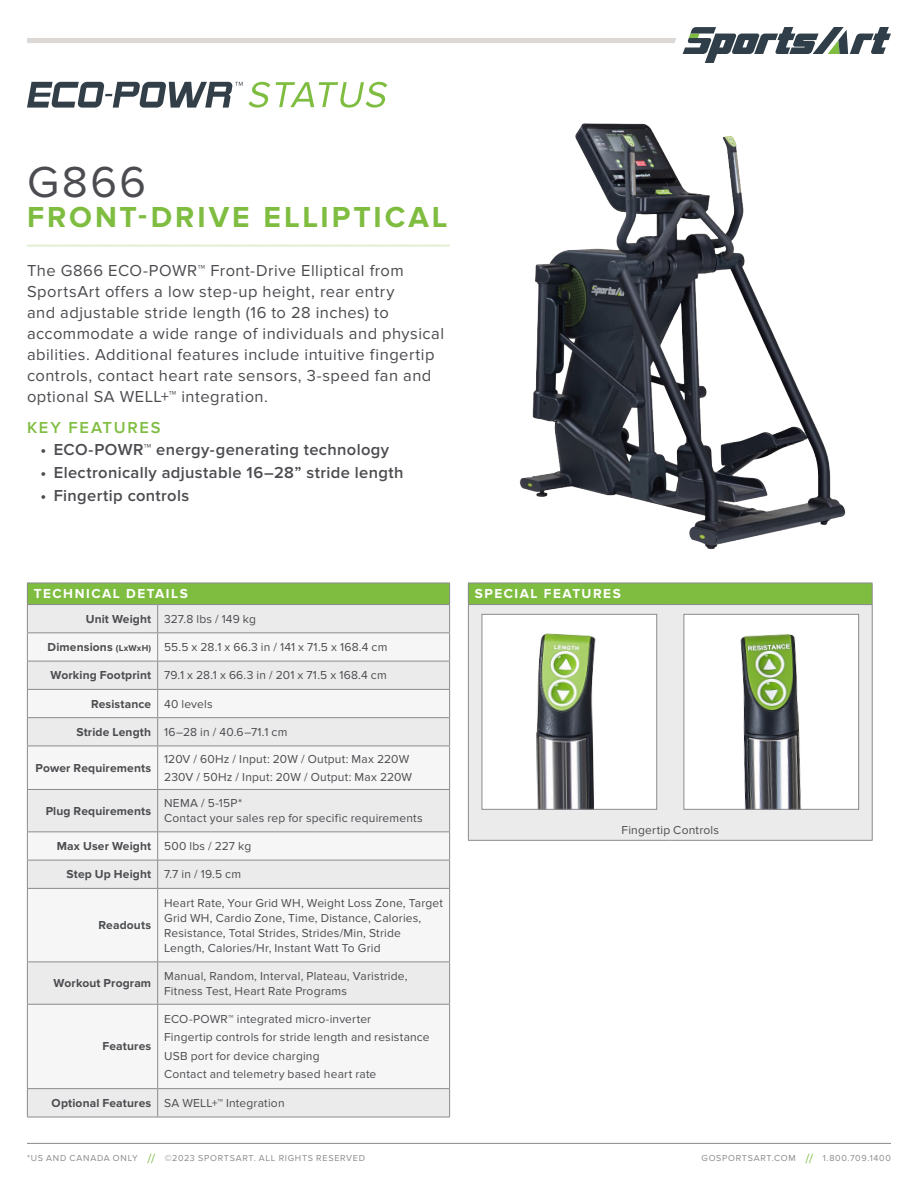
<style>
.page{position:relative;width:918px;height:1188px;background:#fff}
.page>*{position:absolute;margin:0;border:0;box-sizing:border-box;transform-origin:0 0}
.Product_Name{font:45px "Proxima Nova";color:#4b4c50}
.Product_Name-2{font:700 30px "Proxima Nova";letter-spacing:.1em;color:#7fbd41}
.Intro_Paragraph{font:16.5px/21px "Proxima Nova";letter-spacing:.03em;color:#4b4c50}
.t1{font:600 16.5px "Proxima Nova";letter-spacing:.025em;color:#4b4c50}
.Key_Features_Heading{font:600 16.5px "Proxima Nova";letter-spacing:.105em;color:#7fbd41}
.Technical_Details_He{font:700 13.5px "Proxima Nova";letter-spacing:.115em;color:#fff}
.Details_Body_Copy{font:12px/15px "Proxima Nova";letter-spacing:.015em;color:#4b4c50}
.Details_Category{font:700 12px "Proxima Nova";letter-spacing:.01em;color:#4b4c50}
.t2{font:9px "Proxima Nova";letter-spacing:.08em;color:#8b8a8e}
.s1{font-size:9px}
.s2{font-size:13.5px;color:#7fbd41}
</style>
<div class="page">
<hr style="left:27px;top:1143px;width:864px;height:1px;background:#8b8a8e">
<div style="left:27px;top:38px;width:649px;height:5px;background:#dcd8d5"></div>
<svg style="left:683px;top:27px;width:208px;height:36px"></svg>
<img style="left:519px;top:123px;width:327px;height:427px">
<div style="left:27px;top:583px;width:423px;height:22px;background:#7fbd41"></div>
<div style="left:28px;top:605px;width:421px;height:512px;background:#ebebeb"></div>
<svg style="left:28px;top:633px;width:421px;height:455px;fill:#f6f6f6"></svg>
<hr style="left:27px;top:583px;width:131px;height:1px;background:#8b8a8e">
<hr style="left:158px;top:583px;width:292px;height:1px;background:#8b8a8e">
<hr style="left:27px;top:604px;width:131px;height:1px;background:#8b8a8e">
<hr style="left:158px;top:604px;width:292px;height:1px;background:#8b8a8e">
<hr style="left:27px;top:632px;width:131px;height:1px;background:#8b8a8e">
<hr style="left:158px;top:632px;width:292px;height:1px;background:#8b8a8e">
<hr style="left:27px;top:661px;width:131px;height:1px;background:#8b8a8e">
<hr style="left:158px;top:661px;width:292px;height:1px;background:#8b8a8e">
<hr style="left:27px;top:689px;width:131px;height:1px;background:#8b8a8e">
<hr style="left:158px;top:689px;width:292px;height:1px;background:#8b8a8e">
<hr style="left:27px;top:717px;width:131px;height:1px;background:#8b8a8e">
<svg style="left:27px;top:583px;width:1px;height:163px"></svg>
<hr style="left:158px;top:717px;width:292px;height:1px;background:#8b8a8e">
<svg style="left:157px;top:605px;width:1px;height:141px"></svg>
<svg style="left:449px;top:583px;width:1px;height:163px"></svg>
<hr style="left:27px;top:746px;width:131px;height:1px;background:#8b8a8e">
<hr style="left:27px;top:746px;width:1px;height:43px;background:#8b8a8e">
<hr style="left:158px;top:746px;width:292px;height:1px;background:#8b8a8e">
<hr style="left:157px;top:746px;width:1px;height:43px;background:#8b8a8e">
<hr style="left:449px;top:746px;width:1px;height:43px;background:#8b8a8e">
<hr style="left:27px;top:789px;width:131px;height:1px;background:#8b8a8e">
<hr style="left:27px;top:790px;width:1px;height:41px;background:#8b8a8e">
<hr style="left:158px;top:789px;width:292px;height:1px;background:#8b8a8e">
<hr style="left:157px;top:790px;width:1px;height:41px;background:#8b8a8e">
<hr style="left:449px;top:790px;width:1px;height:41px;background:#8b8a8e">
<hr style="left:27px;top:831px;width:131px;height:1px;background:#8b8a8e">
<hr style="left:158px;top:831px;width:292px;height:1px;background:#8b8a8e">
<hr style="left:27px;top:860px;width:131px;height:1px;background:#8b8a8e">
<svg style="left:27px;top:832px;width:1px;height:56px"></svg>
<hr style="left:158px;top:860px;width:292px;height:1px;background:#8b8a8e">
<svg style="left:157px;top:832px;width:1px;height:56px"></svg>
<svg style="left:449px;top:832px;width:1px;height:56px"></svg>
<hr style="left:27px;top:888px;width:131px;height:1px;background:#8b8a8e">
<hr style="left:27px;top:889px;width:1px;height:73px;background:#8b8a8e">
<hr style="left:158px;top:888px;width:292px;height:1px;background:#8b8a8e">
<hr style="left:157px;top:889px;width:1px;height:73px;background:#8b8a8e">
<hr style="left:449px;top:889px;width:1px;height:73px;background:#8b8a8e">
<hr style="left:27px;top:962px;width:131px;height:1px;background:#8b8a8e">
<hr style="left:27px;top:962px;width:1px;height:42px;background:#8b8a8e">
<hr style="left:158px;top:962px;width:292px;height:1px;background:#8b8a8e">
<hr style="left:157px;top:962px;width:1px;height:42px;background:#8b8a8e">
<hr style="left:449px;top:962px;width:1px;height:42px;background:#8b8a8e">
<hr style="left:27px;top:1005px;width:1px;height:83px;background:#8b8a8e">
<hr style="left:157px;top:1005px;width:1px;height:83px;background:#8b8a8e">
<hr style="left:449px;top:1005px;width:1px;height:83px;background:#8b8a8e">
<svg style="left:27px;top:1089px;width:1px;height:28px"></svg>
<svg style="left:157px;top:1089px;width:1px;height:28px"></svg>
<svg style="left:449px;top:1089px;width:1px;height:28px"></svg>
<hr style="left:27px;top:1004px;width:131px;height:1px;background:#8b8a8e">
<hr style="left:158px;top:1004px;width:292px;height:1px;background:#8b8a8e">
<hr style="left:27px;top:1088px;width:131px;height:1px;background:#8b8a8e">
<hr style="left:158px;top:1088px;width:292px;height:1px;background:#8b8a8e">
<hr style="left:27px;top:1117px;width:131px;height:1px;background:#8b8a8e">
<hr style="left:158px;top:1117px;width:292px;height:1px;background:#8b8a8e">
<svg style="left:27px;top:245px;width:423px;height:2px"></svg>
<div style="left:468px;top:583px;width:404px;height:22px;background:#7fbd41"></div>
<div style="left:469px;top:605px;width:403px;height:235px;background:#ebebeb"></div>
<hr style="left:468px;top:583px;width:202px;height:1px;background:#8b8a8e">
<svg style="left:468px;top:583px;width:1px;height:21px"></svg>
<hr style="left:670px;top:583px;width:203px;height:1px;background:#8b8a8e">
<svg style="left:872px;top:583px;width:1px;height:21px"></svg>
<hr style="left:468px;top:604px;width:202px;height:1px;background:#8b8a8e">
<hr style="left:468px;top:605px;width:1px;height:214px;background:#8b8a8e">
<hr style="left:670px;top:604px;width:203px;height:1px;background:#8b8a8e">
<svg style="left:468px;top:819px;width:1px;height:21px"></svg>
<svg style="left:872px;top:819px;width:1px;height:21px"></svg>
<hr style="left:468px;top:840px;width:202px;height:1px;background:#8b8a8e">
<hr style="left:670px;top:840px;width:203px;height:1px;background:#8b8a8e">
<hr style="left:872px;top:605px;width:1px;height:214px;background:#8c8c8f">
<img style="left:484px;top:616px;width:171px;height:192px">
<div style="left:482px;top:614px;width:175px;height:196px;border:1px solid #8b8a8e"></div>
<img style="left:686px;top:616px;width:171px;height:192px">
<div style="left:684px;top:614px;width:175px;height:196px;border:1px solid #8b8a8e"></div>
<svg style="left:249px;top:82px;width:21px;height:26px"></svg>
<svg style="left:276px;top:82px;width:111px;height:26px"></svg>
<svg style="left:27px;top:82px;width:216px;height:26px"></svg>
<p class="Product_Name" style="left:27px;top:156px;width:121px">G866</p>
<p class="Product_Name-2" style="left:27px;top:199px;width:422px">FRONT-DRIVE ELLIPTICAL</p>
<p class="Intro_Paragraph" style="left:27px;top:260px;width:419px">The G866 ECO-POWR™ Front-Drive Elliptical from SportsArt offers a low step-up height, rear entry<br>and adjustable stride length (16 to 28 inches) to accommodate a wide range of individuals and physical abilities. Additional features include intuitive fingertip controls, contact heart rate sensors, 3-speed fan and optional SA WELL+™ integration.</p>
<p class="Key_Features_Heading" style="left:27px;top:418px;width:135px">KEY FEATURES</p>
<p class="t1" style="left:40px;top:440px;width:350px">• ECO-POWR™ energy-generating technology</p>
<p class="t1" style="left:40px;top:463px;width:365px">• Electronically adjustable 16–28” stride length</p>
<p class="t1" style="left:40px;top:486px;width:150px">• Fingertip controls</p>
<p class="Technical_Details_He" style="left:34px;top:586px;width:156px">TECHNICAL DETAILS</p>
<p class="Details_Category" style="left:86px;top:612px;width:67px">Unit Weight</p>
<p class="Details_Body_Copy" style="left:164px;top:611px;width:93px">327.8 lbs / 149 kg</p>
<p class="Details_Category" style="left:48px;top:640px;width:105px">Dimensions <span class="s1">(LxWxH)</span></p>
<p class="Details_Body_Copy" style="left:164px;top:640px;width:225px">55.5 x 28.1 x 66.3 in / 141 x 71.5 x 168.4 cm</p>
<p class="Details_Category" style="left:51px;top:668px;width:102px">Working Footprint</p>
<p class="Details_Body_Copy" style="left:164px;top:668px;width:224px">79.1 x 28.1 x 66.3 in / 201 x 71.5 x 168.4 cm</p>
<p class="Details_Category" style="left:91px;top:697px;width:62px">Resistance</p>
<p class="Details_Body_Copy" style="left:164px;top:696px;width:50px">40 levels</p>
<p class="Details_Category" style="left:76px;top:725px;width:76px">Stride Length</p>
<p class="Details_Body_Copy" style="left:164px;top:724px;width:125px">16–28 in / 40.6–71.1 cm</p>
<p class="Details_Category" style="left:36px;top:761px;width:117px">Power Requirements</p>
<p class="Details_Body_Copy" style="left:164px;top:751px;width:247px">120V / 60Hz / Input: 20W / Output: Max 220W</p>
<p class="Details_Body_Copy" style="left:164px;top:770px;width:250px">230V / 50Hz / Input: 20W / Output: Max 220W</p>
<p class="Details_Category" style="left:46px;top:804px;width:107px">Plug Requirements</p>
<p class="Details_Body_Copy" style="left:164px;top:796px;width:260px">NEMA / 5-15P*<br>Contact your sales rep for specific requirements</p>
<p class="Details_Category" style="left:57px;top:839px;width:96px">Max User Weight</p>
<p class="Details_Body_Copy" style="left:164px;top:839px;width:89px">500 lbs / 227 kg</p>
<p class="Details_Category" style="left:67px;top:867px;width:86px">Step Up Height</p>
<p class="Details_Body_Copy" style="left:164px;top:867px;width:78px">7.7 in / 19.5 cm</p>
<p class="Details_Category" style="left:98px;top:918px;width:54px">Readouts</p>
<p class="Details_Body_Copy" style="left:164px;top:895px;width:280px">Heart Rate, Your Grid WH, Weight Loss Zone, Target Grid WH, Cardio Zone, Time, Distance, Calories, Resistance, Total Strides, Strides/Min, Stride Length, Calories/Hr, Instant Watt To Grid</p>
<p class="Details_Category" style="left:54px;top:976px;width:99px">Workout Program</p>
<p class="Details_Body_Copy" style="left:164px;top:968px;width:245px">Manual, Random, Interval, Plateau, Varistride,<br>Fitness Test, Heart Rate Programs</p>
<p class="Details_Category" style="left:103px;top:1040px;width:50px">Features</p>
<p class="Details_Body_Copy" style="left:164px;top:1012px;width:209px">ECO-POWR™ integrated micro-inverter</p>
<p class="Details_Body_Copy" style="left:164px;top:1030px;width:267px">Fingertip controls for stride length and resistance</p>
<p class="Details_Body_Copy" style="left:164px;top:1048px;width:157px">USB port for device charging</p>
<p class="Details_Body_Copy" style="left:164px;top:1066px;width:214px">Contact and telemetry based heart rate</p>
<p class="Details_Category" style="left:52px;top:1096px;width:101px">Optional Features</p>
<p class="Details_Body_Copy" style="left:164px;top:1096px;width:122px">SA WELL+™ Integration</p>
<p class="Technical_Details_He" style="left:475px;top:586px;width:148px">SPECIAL FEATURES</p>
<p class="Details_Body_Copy" style="left:622px;top:822px;width:99px">Fingertip Controls</p>
<p class="t2" style="left:27px;top:1153px;width:340px">*US AND CANADA ONLY <span class="s2">//</span> ©2023 SPORTSART. ALL RIGHTS RESERVED</p>
<p class="t2" style="left:702px;top:1153px;width:191px">GOSPORTSART.COM <span class="s2">//</span> 1.800.709.1400</p>
</div>
